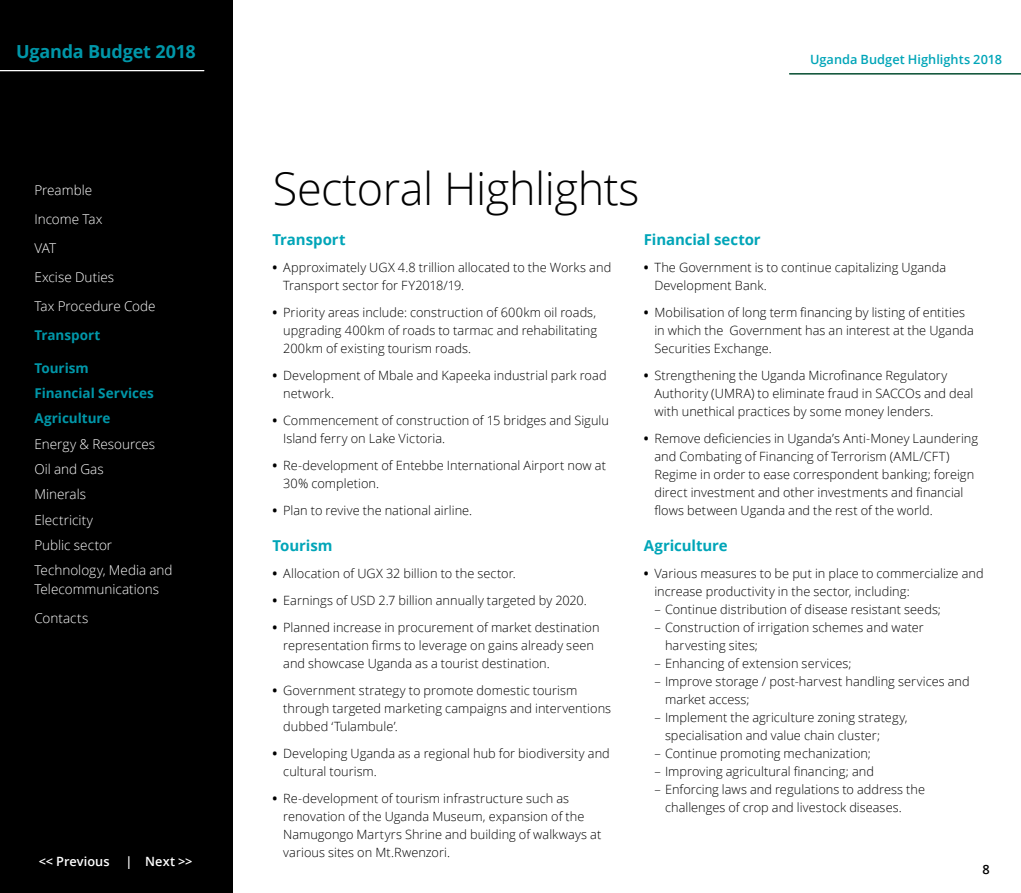
<style>
.page{position:relative;width:1021px;height:893px;background:#fff}
.page>*{position:absolute;margin:0;border:0;box-sizing:border-box;transform-origin:0 0}
.t1{font:300 45px "Open Sans";letter-spacing:-.01em;color:#000}
.t2{font:700 18px "Open Sans";letter-spacing:-.01em;color:#0097a9}
.t3{font:700 15px "Open Sans";letter-spacing:-.005em;color:#00a5b8}
.t4{font:300 13.5px/29.1px "Open Sans";color:#fff}
.t5{font:700 13.5px/25.2px "Open Sans";color:#0097a9}
.t6{font:300 12.75px/18px "Open Sans";letter-spacing:.005em;color:#000}
.t7{font:600 12.75px "Open Sans";color:#00a5b8}
.t8{font:600 12.75px "Open Sans";letter-spacing:.005em;color:#fff}
.t9{font:600 12.75px "Open Sans";color:#000}
.s1{font-weight:700}
</style>
<div class="page">
<div style="left:0;top:0;width:232px;height:893px;background:#000"></div>
<hr style="left:789px;top:73px;width:231px;height:1px;background:#00492c">
<hr style="left:789px;top:74px;width:231px;height:1px;background:#00492c">
<hr style="left:0;top:70px;width:204px;height:1px;background:#fff">
<hr style="left:0;top:71px;width:204px;height:1px;background:#fff">
<h2 class="t2" style="left:16px;top:38px;width:181px">Uganda Budget 2018</h2>
<p class="t7" style="left:810px;top:50px;width:193px">Uganda Budget Highlights 2018</p>
<h1 class="t1" style="left:273px;top:158px;width:368px">Sectoral Highlights</h1>
<p class="t4" style="left:34px;top:175px;width:123px">Preamble<br>Income Tax<br>VAT<br>Excise Duties<br>Tax Procedure Code</p>
<p class="t5" style="left:34px;top:322px;width:68px">Transport</p>
<p class="t5" style="left:34px;top:355px;width:121px">Tourism<br>Financial Services<br>Agriculture</p>
<p class="t4" style="left:34px;top:431px;width:140px;line-height:25.2px">Energy &amp; Resources<br>Oil and Gas<br>Minerals<br>Electricity<br>Public sector<br>Technology, Media and</p>
<p class="t4" style="left:34px;top:574px;width:126px">Telecommunications<br>Contacts</p>
<p class="t3" style="left:643px;top:229px;width:118px">Financial sector</p>
<p class="t6" style="left:654px;top:258px;width:293px;text-indent:-11px"><span class="s1">•</span> The Government is to continue capitalizing Uganda<br>Development Bank.</p>
<p class="t6" style="left:654px;top:303px;width:321px;text-indent:-11px"><span class="s1">•</span> Mobilisation of long term financing by listing of entities in which the Government has an interest at the Uganda<br>Securities Exchange.</p>
<p class="t6" style="left:654px;top:366px;width:320px;text-indent:-11px"><span class="s1">•</span> Strengthening the Uganda Microfinance Regulatory<br>Authority (UMRA) to eliminate fraud in SACCOs and deal with unethical practices by some money lenders.</p>
<p class="t6" style="left:654px;top:429px;width:325px;text-indent:-11px"><span class="s1">•</span> Remove deficiencies in Uganda’s Anti-Money Laundering and Combating of Financing of Terrorism (AML/CFT)<br>Regime in order to ease correspondent banking; foreign direct investment and other investments and financial flows between Uganda and the rest of the world.</p>
<p class="t3" style="left:643px;top:535px;width:85px">Agriculture</p>
<p class="t6" style="left:654px;top:564px;width:331px;text-indent:-11px"><span class="s1">•</span> Various measures to be put in place to commercialize and increase productivity in the sector, including:</p>
<p class="t6" style="left:654px;top:600px;width:288px">– Continue distribution of disease resistant seeds;</p>
<p class="t6" style="left:665px;top:618px;width:260px;text-indent:-11px">– Construction of irrigation schemes and water harvesting sites;</p>
<p class="t6" style="left:654px;top:654px;width:198px">– Enhancing of extension services;</p>
<p class="t6" style="left:665px;top:672px;width:306px;text-indent:-11px">– Improve storage / post-harvest handling services and market access;</p>
<p class="t6" style="left:665px;top:708px;width:244px;text-indent:-11px">– Implement the agriculture zoning strategy, specialisation and value chain cluster;</p>
<p class="t6" style="left:654px;top:744px;width:218px">– Continue promoting mechanization;</p>
<p class="t6" style="left:654px;top:762px;width:221px">– Improving agricultural financing; and</p>
<p class="t6" style="left:665px;top:780px;width:261px;text-indent:-11px">– Enforcing laws and regulations to address the challenges of crop and livestock diseases.</p>
<p class="t3" style="left:272px;top:229px;width:74px">Transport</p>
<p class="t6" style="left:283px;top:258px;width:329px;text-indent:-11px"><span class="s1">•</span> Approximately UGX 4.8 trillion allocated to the Works and<br>Transport sector for FY2018/19.</p>
<p class="t6" style="left:283px;top:303px;width:315px;text-align:justify;text-indent:-11px"><span class="s1">•</span> Priority areas include: construction of 600km oil roads, upgrading 400km of roads to tarmac and rehabilitating 200km of existing tourism roads.</p>
<p class="t6" style="left:283px;top:366px;width:325px;text-indent:-11px"><span class="s1">•</span> Development of Mbale and Kapeeka industrial park road network.</p>
<p class="t6" style="left:283px;top:411px;width:327px;text-indent:-11px"><span class="s1">•</span> Commencement of construction of 15 bridges and Sigulu<br>Island ferry on Lake Victoria.</p>
<p class="t6" style="left:283px;top:456px;width:324px;text-indent:-11px"><span class="s1">•</span> Re-development of Entebbe International Airport now at<br>30% completion.</p>
<p class="t6" style="left:272px;top:501px;width:201px"><span class="s1">•</span> Plan to revive the national airline.</p>
<p class="t3" style="left:272px;top:535px;width:62px">Tourism</p>
<p class="t6" style="left:272px;top:564px;width:245px"><span class="s1">•</span> Allocation of UGX 32 billion to the sector.</p>
<p class="t6" style="left:272px;top:591px;width:316px"><span class="s1">•</span> Earnings of USD 2.7 billion annually targeted by 2020.</p>
<p class="t6" style="left:283px;top:618px;width:318px;text-indent:-11px"><span class="s1">•</span> Planned increase in procurement of market destination representation firms to leverage on gains already seen and showcase Uganda as a tourist destination.</p>
<p class="t6" style="left:283px;top:681px;width:329px;text-indent:-11px"><span class="s1">•</span> Government strategy to promote domestic tourism through targeted marketing campaigns and interventions dubbed ‘Tulambule’.</p>
<p class="t6" style="left:283px;top:744px;width:328px;text-indent:-11px"><span class="s1">•</span> Developing Uganda as a regional hub for biodiversity and cultural tourism.</p>
<p class="t6" style="left:283px;top:789px;width:319px;text-indent:-11px"><span class="s1">•</span> Re-development of tourism infrastructure such as renovation of the Uganda Museum, expansion of the Namugongo Martyrs Shrine and building of walkways at various sites on Mt.Rwenzori.</p>
<p class="t8" style="left:39px;top:853px;width:155px">&lt;&lt; Previous | Next &gt;&gt;</p>
<p class="t9" style="left:982px;top:860px;width:9px">8</p>
</div>
